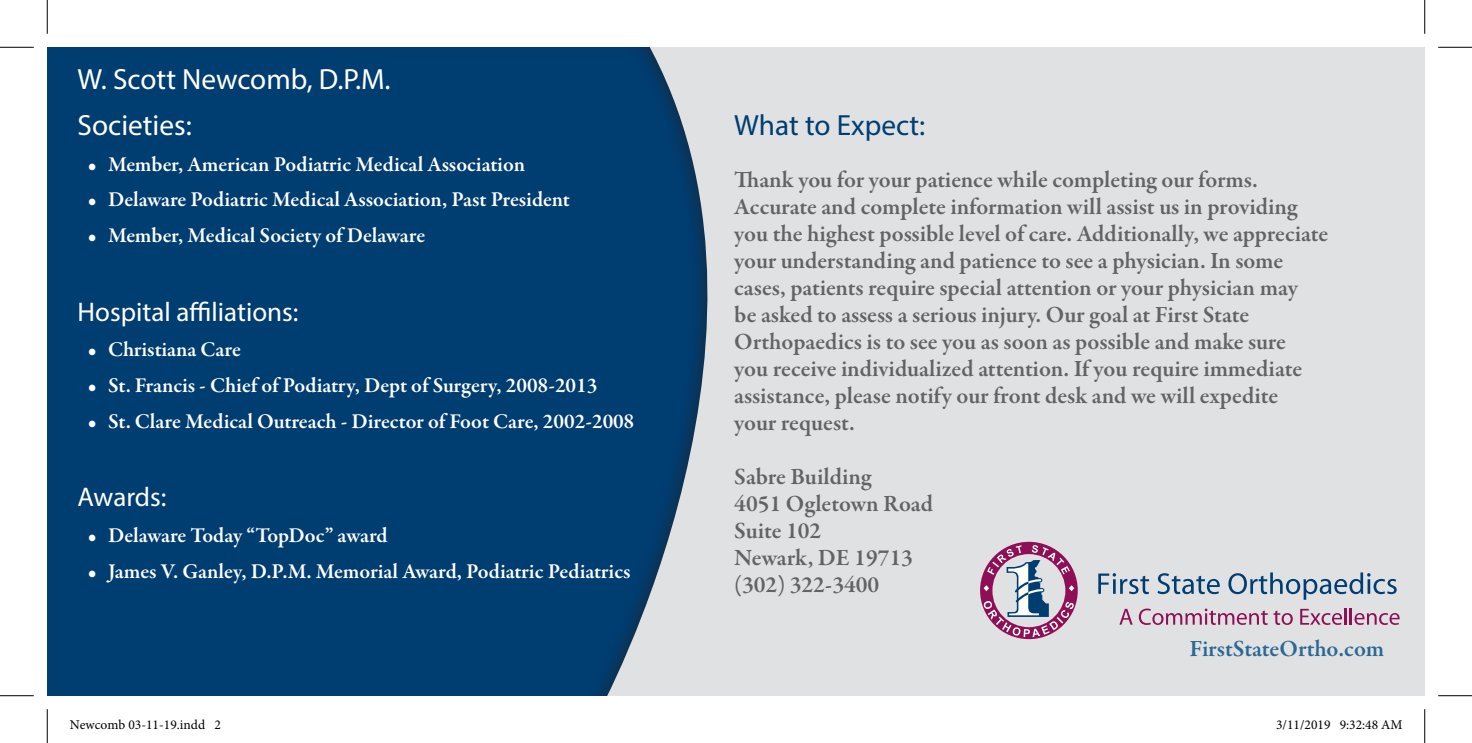
<style>
.page{position:relative;width:1472px;height:743px;background:#fff}
.page>*{position:absolute;margin:0;border:0;box-sizing:border-box;transform-origin:0 0}
.t1{font:29.25px "Myriad Pro";color:#fff}
.t2{font:29.25px "Myriad Pro";color:#003d71}
.bullets{font:27px "Myriad Pro";color:#fff}
.t3{font:600 23.62px/27px "Garamond Premr Pro";color:#636366}
.t4{font:600 23.62px "Garamond Premr Pro";color:#2b6893}
.t5{font:600 21.38px "Garamond Premr Pro";color:#fff}
.t6{font:13.5px "Minion Pro";color:#000}
</style>
<div class="page">
<div style="left:47px;top:47px;width:1377px;height:648px;background:#003d71"></div>
<svg style="left:599px;top:47px;width:825px;height:648px;background:#c9d0d7"></svg>
<svg style="left:1098px;top:573px;width:51px;height:21px"></svg>
<svg style="left:1157px;top:573px;width:62px;height:21px"></svg>
<svg style="left:1228px;top:572px;width:168px;height:27px"></svg>
<svg style="left:1119px;top:608px;width:13px;height:16px"></svg>
<svg style="left:1138px;top:608px;width:129px;height:17px;background:#c9a8bd"></svg>
<svg style="left:1273px;top:610px;width:19px;height:15px"></svg>
<svg style="left:1300px;top:608px;width:46px;height:17px"></svg>
<hr style="left:1349px;top:608px;width:3px;height:16px;background:#8e0f56">
<svg style="left:1354px;top:613px;width:45px;height:12px"></svg>
<svg style="left:980px;top:541px;width:97px;height:98px;background:#b698b3"></svg>
<hr style="left:0;top:47px;width:34px;height:1px;background:#000">
<hr style="left:1438px;top:47px;width:34px;height:1px;background:#000">
<hr style="left:0;top:695px;width:34px;height:1px;background:#000">
<hr style="left:1438px;top:695px;width:34px;height:1px;background:#000">
<hr style="left:47px;top:0;width:1px;height:34px;background:#000">
<hr style="left:47px;top:709px;width:1px;height:33px;background:#000">
<hr style="left:1424px;top:0;width:1px;height:34px;background:#000">
<hr style="left:1424px;top:709px;width:1px;height:33px;background:#000">
<div style="left:1339px;top:655px;width:64px;height:41px;background:#e0e1e3"></div>
<p class="t1" style="left:78px;top:62px;width:314px">W. Scott Newcomb, D.P.M.</p>
<p class="t1" style="left:78px;top:107px;width:116px">Societies:</p>
<p class="t5" style="left:88px;top:151px;width:439px">• Member, American Podiatric Medical Association</p>
<p class="t5" style="left:88px;top:187px;width:484px">• Delaware Podiatric Medical Association, Past President</p>
<p class="t5" style="left:88px;top:222px;width:339px">• Member, Medical Society of Delaware</p>
<p class="bullets" style="left:78px;top:295px;width:222px">Hospital affiliations:</p>
<p class="t5" style="left:88px;top:337px;width:155px">• Christiana Care</p>
<p class="t5" style="left:88px;top:372px;width:511px">• St. Francis - Chief of Podiatry, Dept of Surgery, 2008-2013</p>
<p class="t5" style="left:88px;top:408px;width:548px">• St. Clare Medical Outreach - Director of Foot Care, 2002-2008</p>
<p class="bullets" style="left:78px;top:480px;width:90px">Awards:</p>
<p class="t5" style="left:88px;top:522px;width:301px">• Delaware Today “TopDoc” award</p>
<p class="t5" style="left:88px;top:558px;width:544px">• James V. Ganley, D.P.M. Memorial Award, Podiatric Pediatrics</p>
<p class="t2" style="left:734px;top:107px;width:192px">What to Expect:</p>
<p class="t3" style="left:734px;top:166px;width:595px">Thank you for your patience while completing our forms.<br>Accurate and complete information will assist us in providing you the highest possible level of care. Additionally, we appreciate your understanding and patience to see a physician. In some cases, patients require special attention or your physician may<br>be asked to assess a serious injury. Our goal at First State Orthopaedics is to see you as soon as possible and make sure<br>you receive individualized attention. If you require immediate assistance, please notify our front desk and we will expedite<br>your request.</p>
<p class="t3" style="left:734px;top:463px;width:139px">Sabre Building</p>
<p class="t3" style="left:734px;top:490px;width:200px">4051 Ogletown Road</p>
<p class="t3" style="left:734px;top:517px;width:89px">Suite 102</p>
<p class="t3" style="left:734px;top:544px;width:180px">Newark, DE 19713</p>
<p class="t3" style="left:734px;top:571px;width:146px">(302) 322-3400</p>
<p class="t4" style="left:1189px;top:634px;width:196px">FirstStateOrtho.com</p>
<p class="t6" style="left:70px;top:716px;width:153px">Newcomb 03-11-19.indd 2</p>
<p class="t6" style="left:1276px;top:716px;width:128px">3/11/2019 9:32:48 AM</p>
</div>
